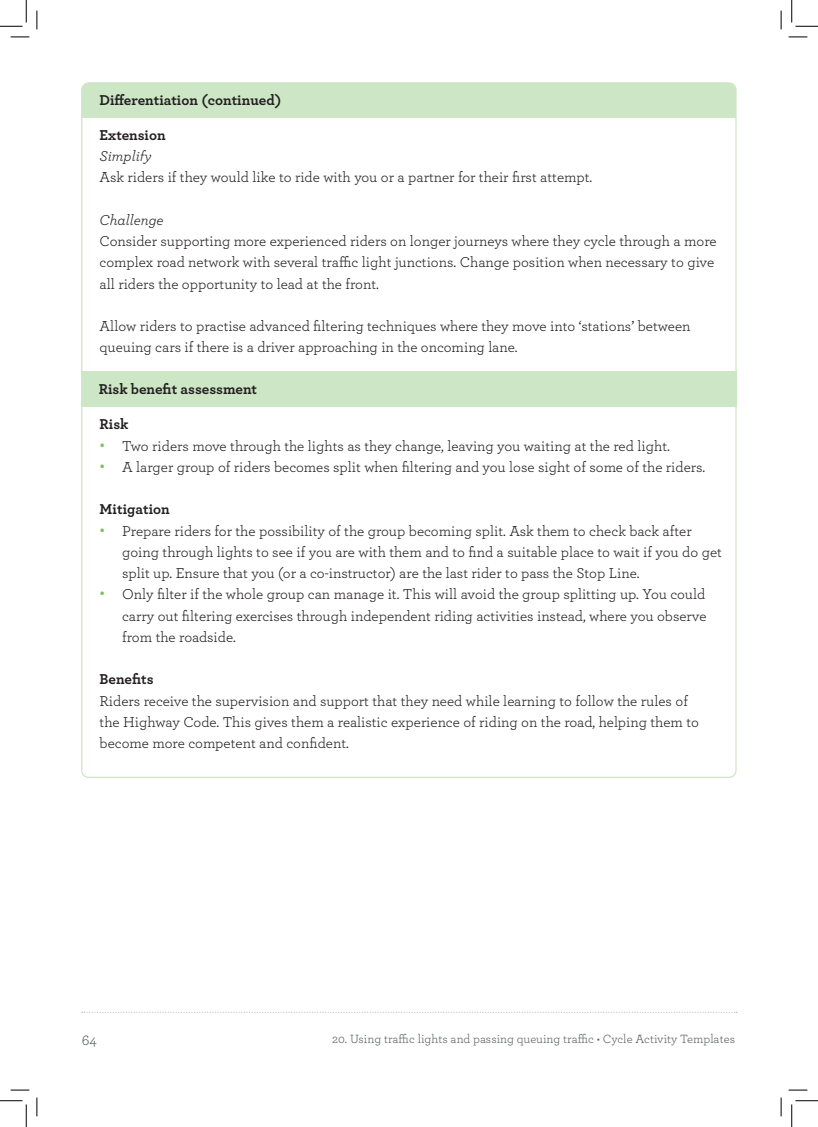
<style>
.page{position:relative;width:818px;height:1127px;background:#fff}
.page>*{position:absolute;margin:0;border:0;box-sizing:border-box;transform-origin:0 0}
.t1{font:15px/21.2px "Archer";color:#231f20}
.t2{font:700 15px "Archer";color:#231f20}
.t3{font:italic 15px "Archer";color:#231f20}
.t4{font:15px "Archer";color:#5d6161}
.t5{font:12.5px "Archer";color:#5d6161}
.s1{font-size:21.25px;color:#78c35c}
</style>
<div class="page">
<div style="left:82px;top:82px;width:654px;height:36px;background:#cce6c6"></div>
<div style="left:81px;top:371px;width:656px;height:35px;background:#cce6c6"></div>
<svg style="left:11px;top:36px;width:18px;height:2px"></svg>
<svg style="left:788px;top:36px;width:19px;height:2px"></svg>
<svg style="left:11px;top:1089px;width:18px;height:1px"></svg>
<svg style="left:788px;top:1089px;width:19px;height:1px"></svg>
<svg style="left:36px;top:11px;width:2px;height:18px"></svg>
<svg style="left:36px;top:1097px;width:2px;height:18px"></svg>
<svg style="left:780px;top:11px;width:2px;height:18px"></svg>
<svg style="left:780px;top:1097px;width:2px;height:18px"></svg>
<svg style="left:0;top:0;width:27px;height:27px"></svg>
<svg style="left:0;top:1100px;width:27px;height:26px"></svg>
<svg style="left:791px;top:0;width:27px;height:27px"></svg>
<svg style="left:791px;top:1100px;width:27px;height:26px"></svg>
<p class="t2" style="left:99px;top:89px;width:184px">Differentiation (continued)</p>
<p class="t2" style="left:100px;top:123px;width:68px">Extension</p>
<p class="t3" style="left:100px;top:145px;width:53px">Simplify</p>
<p class="t1" style="left:100px;top:166px;width:494px">Ask riders if they would like to ride with you or a partner for their first attempt.</p>
<p class="t3" style="left:100px;top:209px;width:65px">Challenge</p>
<p class="t1" style="left:100px;top:229px;width:618px">Consider supporting more experienced riders on longer journeys where they cycle through a more complex road network with several traffic light junctions. Change position when necessary to give all riders the opportunity to lead at the front.</p>
<p class="t1" style="left:100px;top:314px;width:592px">Allow riders to practise advanced filtering techniques where they move into ‘stations’ between queuing cars if there is a driver approaching in the oncoming lane.</p>
<p class="t2" style="left:99px;top:377px;width:160px">Risk benefit assessment</p>
<p class="t2" style="left:100px;top:412px;width:30px">Risk</p>
<p class="t1" style="left:100px;top:434px;width:572px"><span class="s1">•</span> Two riders move through the lights as they change, leaving you waiting at the red light.</p>
<p class="t1" style="left:100px;top:455px;width:607px"><span class="s1">•</span> A larger group of riders becomes split when filtering and you lose sight of some of the riders.</p>
<p class="t2" style="left:100px;top:497px;width:72px">Mitigation</p>
<p class="t1" style="left:122px;top:519px;width:601px;text-indent:-22px"><span class="s1">•</span> Prepare riders for the possibility of the group becoming split. Ask them to check back after going through lights to see if you are with them and to find a suitable place to wait if you do get split up. Ensure that you (or a co-instructor) are the last rider to pass the Stop Line.</p>
<p class="t1" style="left:122px;top:583px;width:586px;text-align:justify;text-indent:-22px"><span class="s1">•</span> Only filter if the whole group can manage it. This will avoid the group splitting up. You could carry out filtering exercises through independent riding activities instead, where you observe from the roadside.</p>
<p class="t2" style="left:100px;top:667px;width:55px">Benefits</p>
<p class="t1" style="left:100px;top:689px;width:601px">Riders receive the supervision and support that they need while learning to follow the rules of the Highway Code. This gives them a realistic experience of riding on the road, helping them to become more competent and confident.</p>
<p class="t4" style="left:82px;top:1029px;width:17px">64</p>
<p class="t5" style="left:332px;top:1030px;width:404px">20. Using traffic lights and passing queuing traffic • Cycle Activity Templates</p>
</div>
